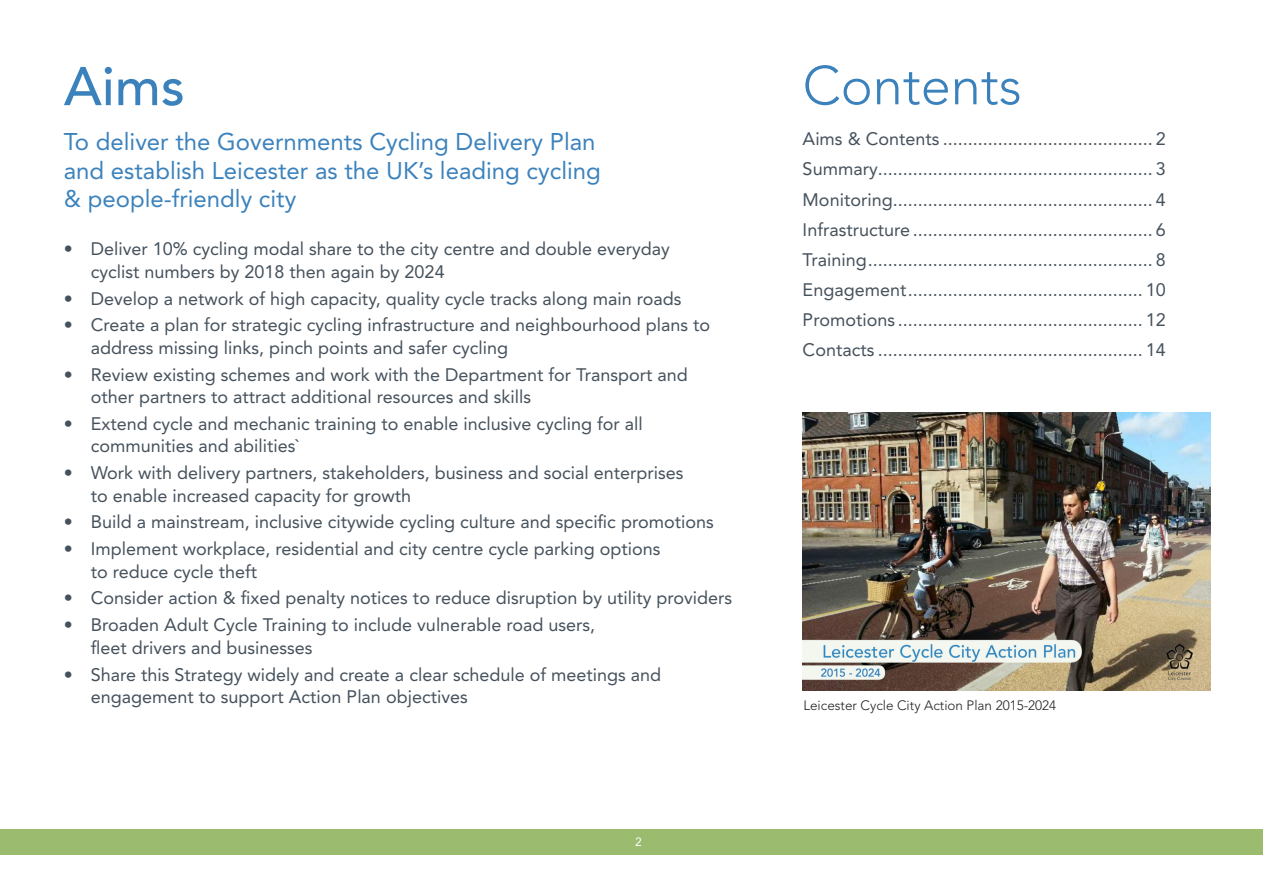
<style>
.page{position:relative;width:1263px;height:893px;background:#fff}
.page>*{position:absolute;margin:0;border:0;box-sizing:border-box;transform-origin:0 0}
.t1{font:300 54px "Avenir LT";color:#3b82bc}
.t2{font:500 54px "Avenir LT";color:#3b82bc}
.intro_body{font:24px/28.8px "Avenir LT";color:#3b82bc}
.t3{font:18px/22.5px "Avenir LT";color:#45515c}
.t4{font:300 13.5px "Avenir LT";color:#231f20}
.t5{font:12px "Avenir LT";color:#fff}
</style>
<div class="page">
<div style="left:0;top:829px;width:1263px;height:26px;background:#9bbb6e"></div>
<img style="left:803px;top:412px;width:407px;height:278px">
<p class="t2" style="left:64px;top:55px;width:122px">Aims</p>
<p class="intro_body" style="left:64px;top:127px;width:539px">To deliver the Governments Cycling Delivery Plan and establish Leicester as the UK’s leading cycling &amp; people-friendly city</p>
<p class="t3" style="left:91px;top:238px;width:580px;text-indent:-27px">• Deliver 10% cycling modal share to the city centre and double everyday cyclist numbers by 2018 then again by 2024</p>
<p class="t3" style="left:64px;top:287px;width:619px">• Develop a network of high capacity, quality cycle tracks along main roads</p>
<p class="t3" style="left:91px;top:314px;width:621px;text-indent:-27px">• Create a plan for strategic cycling infrastructure and neighbourhood plans to address missing links, pinch points and safer cycling</p>
<p class="t3" style="left:91px;top:363px;width:598px;text-indent:-27px">• Review existing schemes and work with the Department for Transport and other partners to attract additional resources and skills</p>
<p class="t3" style="left:91px;top:413px;width:553px;text-indent:-27px">• Extend cycle and mechanic training to enable inclusive cycling for all communities and abilities`</p>
<p class="t3" style="left:91px;top:462px;width:594px;text-indent:-27px">• Work with delivery partners, stakeholders, business and social enterprises to enable increased capacity for growth</p>
<p class="t3" style="left:64px;top:511px;width:651px">• Build a mainstream, inclusive citywide cycling culture and specific promotions</p>
<p class="t3" style="left:91px;top:538px;width:571px;text-indent:-27px">• Implement workplace, residential and city centre cycle parking options to reduce cycle theft</p>
<p class="t3" style="left:64px;top:587px;width:670px">• Consider action &amp; fixed penalty notices to reduce disruption by utility providers</p>
<p class="t3" style="left:91px;top:614px;width:506px;text-indent:-27px">• Broaden Adult Cycle Training to include vulnerable road users, fleet drivers and businesses</p>
<p class="t3" style="left:91px;top:663px;width:572px;text-indent:-27px">• Share this Strategy widely and create a clear schedule of meetings and engagement to support Action Plan objectives</p>
<p class="t5" style="left:635px;top:835px;width:8px">2</p>
<p class="t1" style="left:803px;top:54px;width:221px">Contents</p>
<p class="t3" style="left:803px;top:128px;width:364px">Aims &amp; Contents .......................................... 2</p>
<p class="t3" style="left:803px;top:158px;width:364px">Summary....................................................... 3</p>
<p class="t3" style="left:803px;top:188px;width:364px">Monitoring.................................................... 4</p>
<p class="t3" style="left:803px;top:218px;width:364px">Infrastructure ................................................ 6</p>
<p class="t3" style="left:803px;top:248px;width:364px">Training......................................................... 8</p>
<p class="t3" style="left:803px;top:278px;width:364px">Engagement............................................... 10</p>
<p class="t3" style="left:803px;top:309px;width:364px">Promotions ................................................. 12</p>
<p class="t3" style="left:803px;top:339px;width:364px">Contacts ..................................................... 14</p>
<p class="t4" style="left:803px;top:697px;width:254px">Leicester Cycle City Action Plan 2015-2024</p>
</div>
